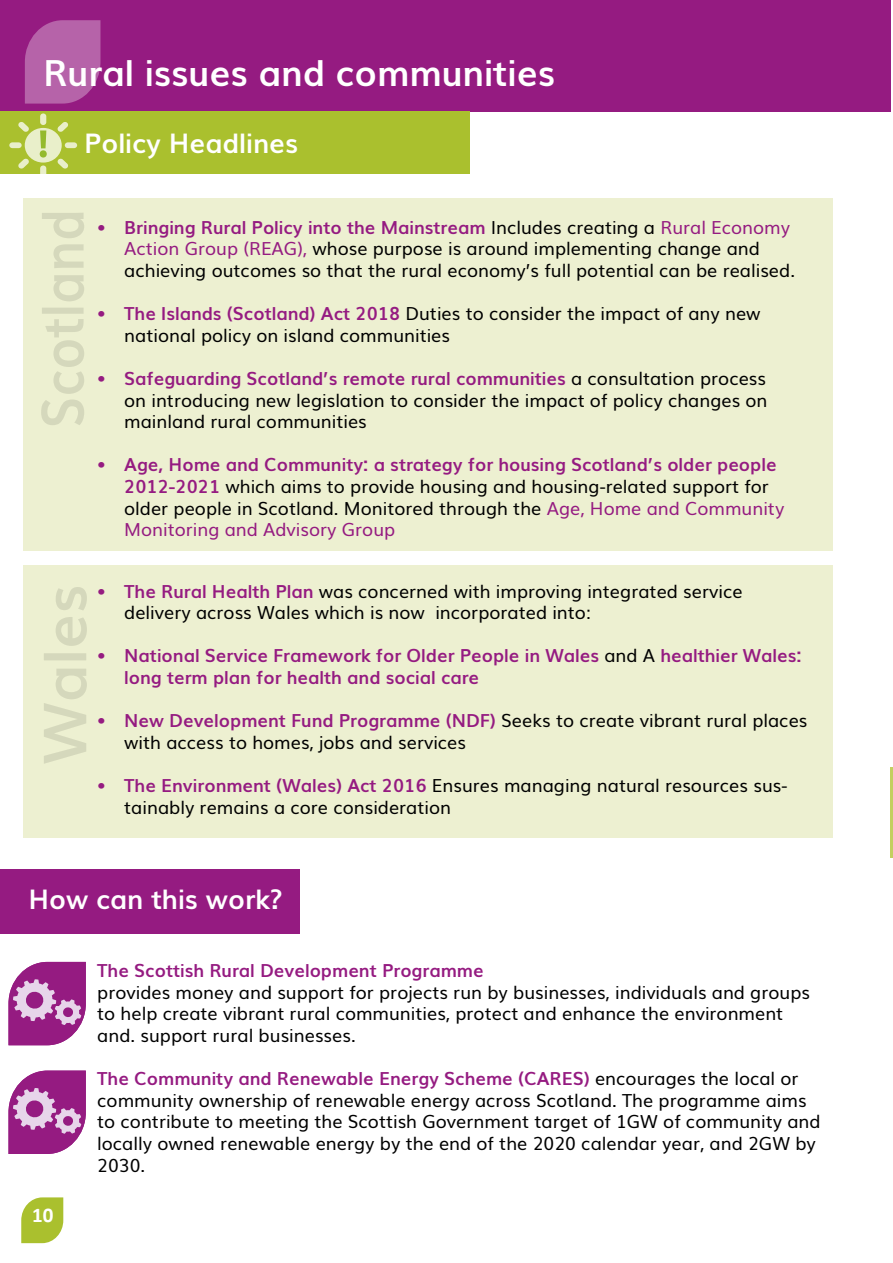
<style>
.page{position:relative;width:893px;height:1263px;background:#fff}
.page>*{position:absolute;margin:0;border:0;box-sizing:border-box;transform-origin:0 0}
.t1{font:700 36px "Muli";color:#fff}
.t2{font:700 27px "Muli";color:#fff}
.t3{font:700 21px "Calibri";color:#fff}
.t4{font:18px/21.6px "Muli";color:#000}
.t5{font:700 18px/21.6px "Muli";color:#951b81}
.s1{font-weight:700;color:#951b81}
.s2{color:#951b81}
.s3{font-weight:400;color:#000}
</style>
<div class="page">
<div style="left:0;top:0;width:891px;height:111px;background:#951b81"></div>
<div style="left:23px;top:566px;width:810px;height:272px;background:#edf0d1"></div>
<div style="left:23px;top:198px;width:810px;height:353px;background:#edf0d1"></div>
<svg style="left:44px;top:587px;width:43px;height:177px"></svg>
<svg style="left:41px;top:213px;width:43px;height:212px"></svg>
<svg style="left:21px;top:1197px;width:42px;height:46px;background:#b4c746"></svg>
<div style="left:0;top:869px;width:300px;height:65px;background:#951b81"></div>
<svg style="left:25px;top:20px;width:75px;height:84px;background:#b25aa4"></svg>
<hr style="left:891px;top:767px;width:2px;height:91px;background:#c3cf60">
<div style="left:0;top:111px;width:470px;height:63px;background:#aac02e"></div>
<div style="left:9px;top:142px;width:13px;height:6px;background:#e9efca;border-radius:3px"></div>
<div style="left:65px;top:142px;width:12px;height:6px;background:#e9efca;border-radius:3px"></div>
<svg style="left:18px;top:113px;width:50px;height:61px"></svg>
<svg style="left:40px;top:150px;width:7px;height:8px"></svg>
<svg style="left:9px;top:962px;width:77px;height:83px;background:#b058a3"></svg>
<svg style="left:9px;top:1070px;width:77px;height:84px;background:#b159a4"></svg>
<p class="t1" style="left:43px;top:44px;width:513px">Rural issues and communities</p>
<p class="t2" style="left:84px;top:121px;width:215px">Policy Headlines</p>
<p class="t4" style="left:124px;top:215px;width:672px;text-indent:-27px"><span class="s1">• Bringing Rural Policy into the Mainstream</span> Includes creating a <span class="s2">Rural Economy<br>Action Group (REAG),</span> whose purpose is around implementing change and achieving outcomes so that the rural economy’s full potential can be realised.</p>
<p class="t4" style="left:124px;top:301px;width:638px;text-indent:-27px"><span class="s1">• The Islands (Scotland) Act 2018</span> Duties to consider the impact of any new national policy on island communities</p>
<p class="t4" style="left:124px;top:366px;width:645px;text-align:justify;text-indent:-27px"><span class="s1">• Safeguarding Scotland’s remote rural communities</span> a consultation process on introducing new legislation to consider the impact of policy changes on mainland rural communities</p>
<p class="t4" style="left:124px;top:453px;width:662px;text-indent:-27px"><span class="s1">• Age, Home and Community: a strategy for housing Scotland’s older people 2012-2021</span> which aims to provide housing and housing-related support for older people in Scotland. Monitored through the <span class="s2">Age, Home and Community Monitoring and Advisory Group</span></p>
<p class="t4" style="left:124px;top:579px;width:620px;text-indent:-27px"><span class="s1">• The Rural Health Plan</span> was concerned with improving integrated service delivery across Wales which is now incorporated into:</p>
<p class="t5" style="left:124px;top:644px;width:679px;text-indent:-27px">• National Service Framework for Older People in Wales <span class="s3">and A</span> healthier Wales: long term plan for health and social care</p>
<p class="t4" style="left:124px;top:708px;width:685px;text-indent:-27px"><span class="s1">• New Development Fund Programme (NDF)</span> Seeks to create vibrant rural places with access to homes, jobs and services</p>
<p class="t4" style="left:124px;top:773px;width:665px;text-indent:-27px"><span class="s1">• The Environment (Wales) Act 2016</span> Ensures managing natural resources sus&shy;tainably remains a core consideration</p>
<p class="t2" style="left:28px;top:878px;width:256px">How can this work?</p>
<p class="t3" style="left:32px;top:1200px;width:23px">10</p>
<p class="t5" style="left:97px;top:959px;width:388px">The Scottish Rural Development Programme</p>
<p class="t4" style="left:97px;top:980px;width:714px">provides money and support for projects run by businesses, individuals and groups to help create vibrant rural communities, protect and enhance the environment and. support rural businesses.</p>
<p class="t4" style="left:97px;top:1066px;width:725px"><span class="s1">The Community and Renewable Energy Scheme (CARES)</span> encourages the local or community ownership of renewable energy across Scotland. The programme aims to contribute to meeting the Scottish Government target of 1GW of community and locally owned renewable energy by the end of the 2020 calendar year, and 2GW by 2030.</p>
</div>
